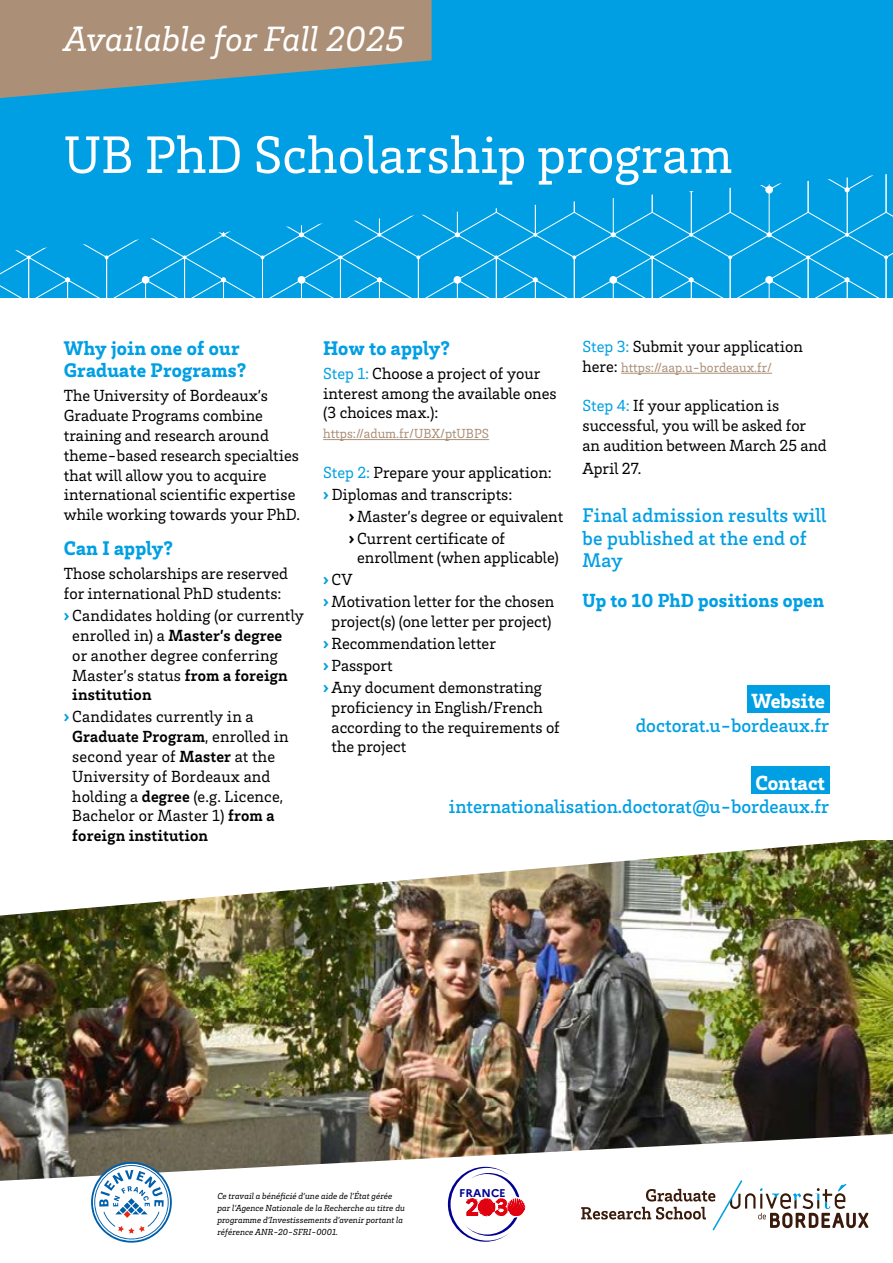
<style>
.page{position:relative;width:893px;height:1263px;background:#fff}
.page>*{position:absolute;margin:0;border:0;box-sizing:border-box;transform-origin:0 0}
.t1{font:54px "Brix Slab";color:#fff}
.t2{font:italic 36px "Brix Slab";color:#fff}
.t3{font:900 21px "Brix Slab";color:#fff}
.t4{font:900 20.25px/22.5px "Brix Slab";letter-spacing:.01em;color:#009fe3}
.t5{font:500 20.25px/22.5px "Brix Slab";letter-spacing:.01em;color:#009fe3}
.t6{font:500 19.5px "Brix Slab";color:#009fe3}
.t7{font:900 19.5px "Brix Slab";letter-spacing:.01em;color:#009fe3}
.t8{font:16.5px/19.8px "Brix Slab";color:#000}
.t9{font:13.5px "Brix Slab";color:#ab8f77}
.t10{font:700 11.25px "Marianne";color:#000091}
.t11{font:italic 9px/12px "Brix Slab";color:#000}
.s1{font-weight:900;color:#009fe3}
.s2{font-weight:700}
.s3{color:#009fe3}
.s4{font-weight:900}
.s5{font-size:16.5px;color:#000}
</style>
<div class="page">
<img style="left:0;top:915px;width:893px;height:219px">
<svg style="left:7px;top:685px;width:886px;height:230px"></svg>
<div style="left:0;top:0;width:893px;height:298px;background:#009fe3"></div>
<svg style="left:0;top:252px;width:893px;height:46px"></svg>
<svg style="left:15px;top:174px;width:878px;height:78px"></svg>
<hr style="left:323px;top:439px;width:166px;height:1px;background:#ab8f77">
<svg style="left:0;top:0;width:432px;height:98px"></svg>
<hr style="left:621px;top:373px;width:151px;height:1px;background:#ab8f77">
<div style="left:751px;top:766px;width:78px;height:28px;background:#009fe3"></div>
<div style="left:747px;top:685px;width:82px;height:28px;background:#009fe3"></div>
<svg style="left:0;top:1134px;width:892px;height:109px"></svg>
<svg style="left:581px;top:1180px;width:287px;height:50px"></svg>
<svg style="left:448px;top:1167px;width:76px;height:75px"></svg>
<svg style="left:91px;top:1162px;width:81px;height:80px"></svg>
<h2 class="t2" style="left:64px;top:15px;width:342px">Available for Fall 2025</h2>
<h1 class="t1" style="left:64px;top:120px;width:670px">UB PhD Scholarship program</h1>
<p class="t4" style="left:64px;top:336px;width:184px">Why join one of our<br>Graduate Programs?</p>
<p class="t8" style="left:64px;top:385px;width:238px">The University of Bordeaux’s<br>Graduate Programs combine training and research around theme-based research specialties that will allow you to acquire international scientific expertise while working towards your PhD.</p>
<p class="t4" style="left:64px;top:536px;width:111px">Can I apply?</p>
<p class="t8" style="left:64px;top:563px;width:226px">Those scholarships are reserved for international PhD students:</p>
<p class="t8" style="left:72px;top:605px;width:233px;text-indent:-8px"><span class="s1">›</span> Candidates holding (or currently enrolled in) a <span class="s2">Master’s degree<br></span>or another degree conferring<br>Master’s status <span class="s2">from a foreign institution</span></p>
<p class="t8" style="left:72px;top:706px;width:218px;text-indent:-8px"><span class="s1">›</span> Candidates currently in a<br><span class="s2">Graduate Program</span>, enrolled in second year of <span class="s2">Master</span> at the<br>University of Bordeaux and holding a <span class="s2">degree</span> (e.g. Licence,<br>Bachelor or Master 1) <span class="s2">from a foreign institution</span></p>
<p class="t4" style="left:323px;top:336px;width:128px">How to apply?</p>
<p class="t8" style="left:323px;top:363px;width:235px"><span class="s3">Step 1:</span> Choose a project of your interest among the available ones (3 choices max.):</p>
<p class="t9" style="left:323px;top:425px;width:167px">https://adum.fr/UBX/ptUBPS</p>
<p class="t8" style="left:323px;top:461px;width:230px;line-height:21.9px"><span class="s3">Step 2:</span> Prepare your application: <span class="s1">›</span> Diplomas and transcripts:</p>
<p class="t8" style="left:349px;top:504px;width:216px;line-height:21.9px"><span class="s4">›</span> Master’s degree or equivalent <span class="s4">›</span> Current certificate of</p>
<p class="t8" style="left:357px;top:547px;width:203px">enrollment (when applicable)</p>
<p class="t8" style="left:323px;top:568px;width:233px;line-height:21.9px"><span class="s1">›</span>CV<br><span class="s1">›</span> Motivation letter for the chosen</p>
<p class="t8" style="left:323px;top:610px;width:230px;line-height:21.9px;text-indent:8px">project(s) (one letter per project) <span class="s1">›</span> Recommendation letter<br><span class="s1">›</span> Passport<br><span class="s1">›</span> Any document demonstrating</p>
<p class="t8" style="left:332px;top:696px;width:230px">proficiency in English/French according to the requirements of the project</p>
<p class="t8" style="left:583px;top:336px;width:222px"><span class="s3">Step 3:</span> Submit your application</p>
<p class="t9" style="left:583px;top:359px;width:191px"><span class="s5">here:</span> https://aap.u-bordeaux.fr/</p>
<p class="t8" style="left:583px;top:395px;width:246px"><span class="s3">Step 4:</span> If your application is successful, you will be asked for an audition between March 25 and</p>
<p class="t8" style="left:583px;top:457px;width:60px">April 27.</p>
<p class="t5" style="left:583px;top:503px;width:245px">Final admission results will be published at the end of<br>May</p>
<p class="t7" style="left:583px;top:587px;width:243px">Up to 10 PhD positions open</p>
<p class="t3" style="left:751px;top:687px;width:75px">Website</p>
<p class="t6" style="left:636px;top:712px;width:195px">doctorat.u-bordeaux.fr</p>
<p class="t3" style="left:755px;top:769px;width:71px">Contact</p>
<p class="t6" style="left:449px;top:794px;width:382px">internationalisation.doctorat@u-bordeaux.fr</p>
<p class="t11" style="left:217px;top:1189px;width:176px">Ce travail a bénéficié d’une aide de l’État gérée</p>
<p class="t10" style="left:459px;top:1186px;width:48px">FRANCE</p>
<p class="t11" style="left:217px;top:1201px;width:189px">par l’Agence Nationale de la Recherche au titre du programme d’Investissements d’avenir portant la référence ANR-20-SFRI-0001.</p>
</div>
